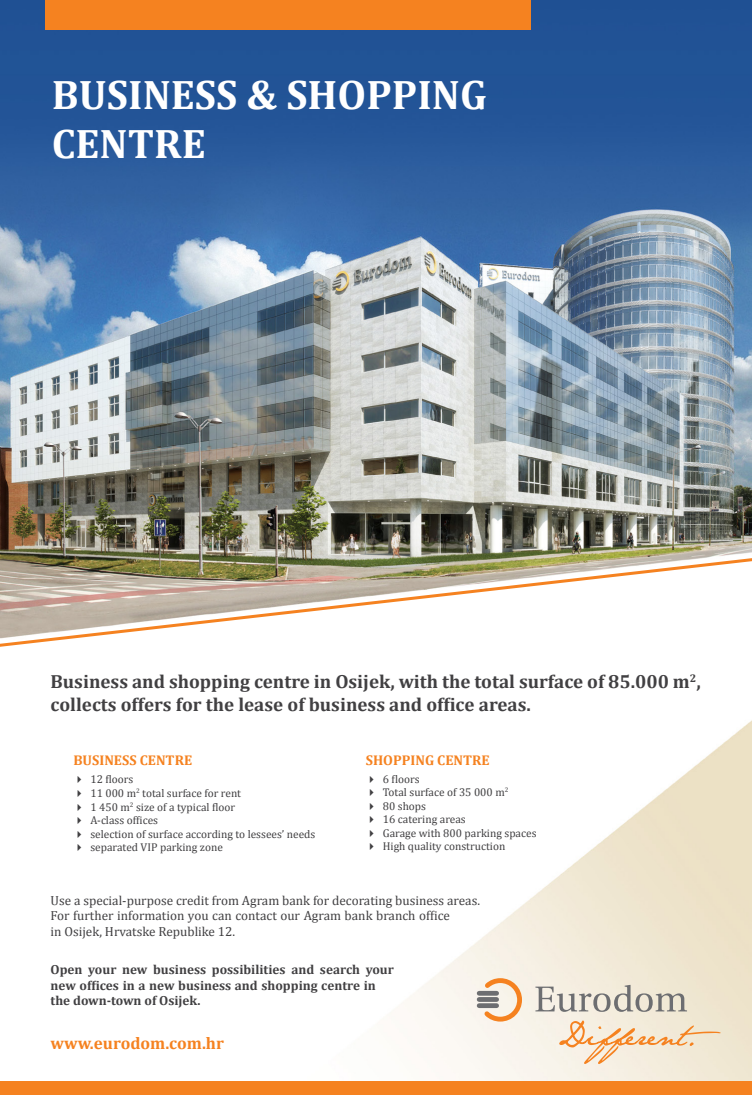
<style>
.page{position:relative;width:752px;height:1095px;background:#fff}
.page>*{position:absolute;margin:0;border:0;box-sizing:border-box;transform-origin:0 0}
.t1{font:700 41.4px/49.7px "Cambria";color:#fff}
.t2{font:700 19px/22.8px "Cambria";color:#414042}
.t3{font:700 17px "Cambria";color:#f58220}
.t4{font:700 14.1px "Cambria";color:#f58220}
.t5{font:13.2px/15.8px "Cambria";color:#414042}
.t6{font:700 13.2px/15.8px "Cambria";color:#414042}
.t7{font:11.3px/13.6px "Cambria";color:#414042}
</style>
<div class="page">
<img style="left:0;top:0;width:751px;height:1080px">
<div style="left:45px;top:0;width:485px;height:29px;background:#f58220"></div>
<svg style="left:0;top:555px;width:751px;height:94px"></svg>
<div style="left:0;top:1080px;width:751px;height:14px;background:#f58220"></div>
<svg style="left:480px;top:975px;width:44px;height:48px;background:#f1d2b4"></svg>
<div style="left:479px;top:990px;width:17px;height:5px;background:#6d6e71"></div>
<div style="left:479px;top:996px;width:17px;height:5px;background:#6d6e71"></div>
<svg style="left:479px;top:1003px;width:17px;height:4px"></svg>
<svg style="left:535px;top:984px;width:151px;height:27px;background:#d1ccc1"></svg>
<svg style="left:559px;top:1020px;width:161px;height:43px;background:#f3ddc2"></svg>
<svg style="left:370px;top:775px;width:12px;height:62px"></svg>
<svg style="left:370px;top:843px;width:12px;height:8px"></svg>
<svg style="left:78px;top:776px;width:12px;height:21px"></svg>
<svg style="left:78px;top:803px;width:12px;height:21px"></svg>
<svg style="left:78px;top:830px;width:12px;height:22px"></svg>
<h1 class="t1" style="left:52px;top:69px;width:436px">BUSINESS &amp; SHOPPING<br>CENTRE</h1>
<h2 class="t2" style="left:51px;top:669px;width:651px">Business and shopping centre in Osijek, with the total surface of 85.000 m<sup>2</sup>, collects offers for the lease of business and office areas.</h2>
<p class="t4" style="left:73px;top:751px;width:120px">BUSINESS CENTRE</p>
<p class="t7" style="left:90px;top:772px;width:226px">12 floors<br>11 000 m<sup>2</sup> total surface for rent<br>1 450 m<sup>2</sup> size of a typical floor<br>A-class offices<br>selection of surface according to lessees’ needs separated VIP parking zone</p>
<p class="t4" style="left:365px;top:751px;width:125px">SHOPPING CENTRE</p>
<p class="t7" style="left:382px;top:771px;width:155px">6 floors<br>Total surface of 35 000 m<sup>2<br></sup>80 shops<br>16 catering areas<br>Garage with 800 parking spaces<br>High quality construction</p>
<p class="t5" style="left:51px;top:891px;width:431px">Use a special-purpose credit from Agram bank for decorating business areas.<br>For further information you can contact our Agram bank branch office<br>in Osijek, Hrvatske Republike 12.</p>
<p class="t6" style="left:51px;top:960px;width:344px">Open your new business possibilities and search your new offices in a new business and shopping centre in the down-town of Osijek.</p>
<h3 class="t3" style="left:51px;top:1032px;width:175px">www.eurodom.com.hr</h3>
</div>
